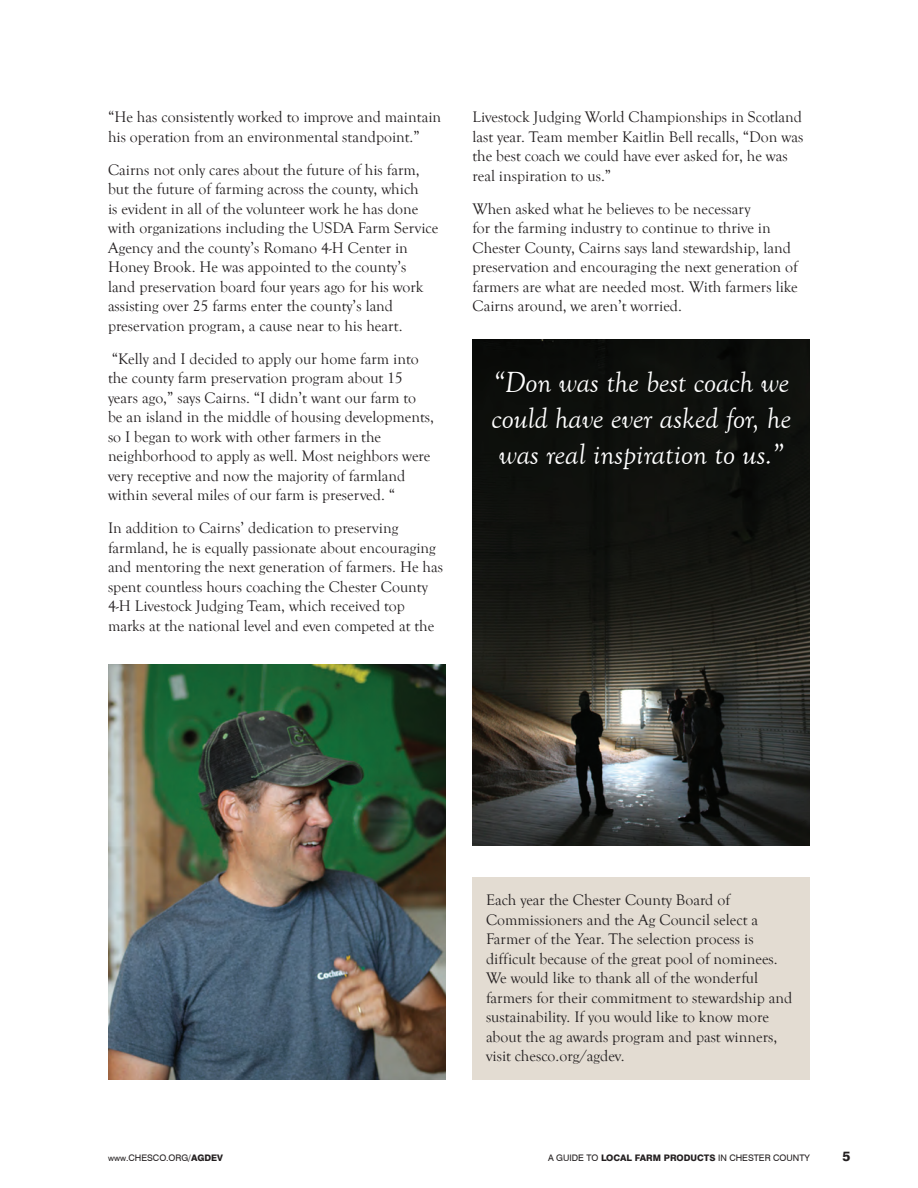
<style>
.page{position:relative;width:918px;height:1188px;background:#fff}
.page>*{position:absolute;margin:0;border:0;box-sizing:border-box;transform-origin:0 0}
.pc-_pull_quote_-_whi{font:italic 30px/36px "Goudy Old Style T";color:#fff;text-align:justify}
.pc-Body_text{font:15.75px/19.5px "Goudy Old Style T";color:#231f20}
.t1{font:800 13.5px "Swiss 721 BT";color:#231f20}
.t2{font:9px "Swiss 721 BT";color:#231f20}
.s1{font-size:8.25px}
.s2{font-weight:800}
</style>
<div class="page">
<div style="left:472px;top:878px;width:338px;height:202px;background:#e3dcd2"></div>
<img style="left:108px;top:664px;width:338px;height:416px">
<img style="left:472px;top:340px;width:338px;height:505px">
<p class="pc-Body_text" style="left:108px;top:108px;width:335px">“He has consistently worked to improve and maintain his operation from an environmental standpoint.”</p>
<p class="pc-Body_text" style="left:108px;top:160px;width:332px">Cairns not only cares about the future of his farm, but the future of farming across the county, which<br>is evident in all of the volunteer work he has done with organizations including the USDA Farm Service Agency and the county’s Romano 4-H Center in Honey Brook. He was appointed to the county’s<br>land preservation board four years ago for his work assisting over 25 farms enter the county’s land preservation program, a cause near to his heart.</p>
<p class="pc-Body_text" style="left:108px;top:349px;width:328px">“Kelly and I decided to apply our home farm into the county farm preservation program about 15 years ago,” says Cairns. “I didn’t want our farm to be an island in the middle of housing developments, so I began to work with other farmers in the neighborhood to apply as well. Most neighbors were very receptive and now the majority of farmland within several miles of our farm is preserved. “</p>
<p class="pc-Body_text" style="left:108px;top:518px;width:337px">In addition to Cairns’ dedication to preserving farmland, he is equally passionate about encouraging and mentoring the next generation of farmers. He has spent countless hours coaching the Chester County 4-H Livestock Judging Team, which received top marks at the national level and even competed at the</p>
<p class="pc-Body_text" style="left:473px;top:107px;width:332px">Livestock Judging World Championships in Scotland last year. Team member Kaitlin Bell recalls, “Don was the best coach we could have ever asked for, he was real inspiration to us.”</p>
<p class="pc-Body_text" style="left:473px;top:199px;width:327px">When asked what he believes to be necessary<br>for the farming industry to continue to thrive in Chester County, Cairns says land stewardship, land preservation and encouraging the next generation of farmers are what are needed most. With farmers like Cairns around, we aren’t worried.</p>
<p class="pc-_pull_quote_-_whi" style="left:491px;top:364px;width:301px">“Don was the best coach we could have ever asked for, he was real inspiration to us.”</p>
<p class="pc-Body_text" style="left:486px;top:891px;width:308px">Each year the Chester County Board of Commissioners and the Ag Council select a Farmer of the Year. The selection process is difficult because of the great pool of nominees.<br>We would like to thank all of the wonderful farmers for their commitment to stewardship and sustainability. If you would like to know more about the ag awards program and past winners, visit chesco.org/agdev.</p>
<p class="t2" style="left:108px;top:1152px;width:117px"><span class="s1">www</span>.CHESCO.ORG/<span class="s2">AGDEV</span></p>
<p class="t2" style="left:548px;top:1152px;width:263px">A GUIDE TO <span class="s2">LOCAL FARM PRODUCTS</span> IN CHESTER COUNTY</p>
<p class="t1" style="left:843px;top:1148px;width:9px">5</p>
</div>
